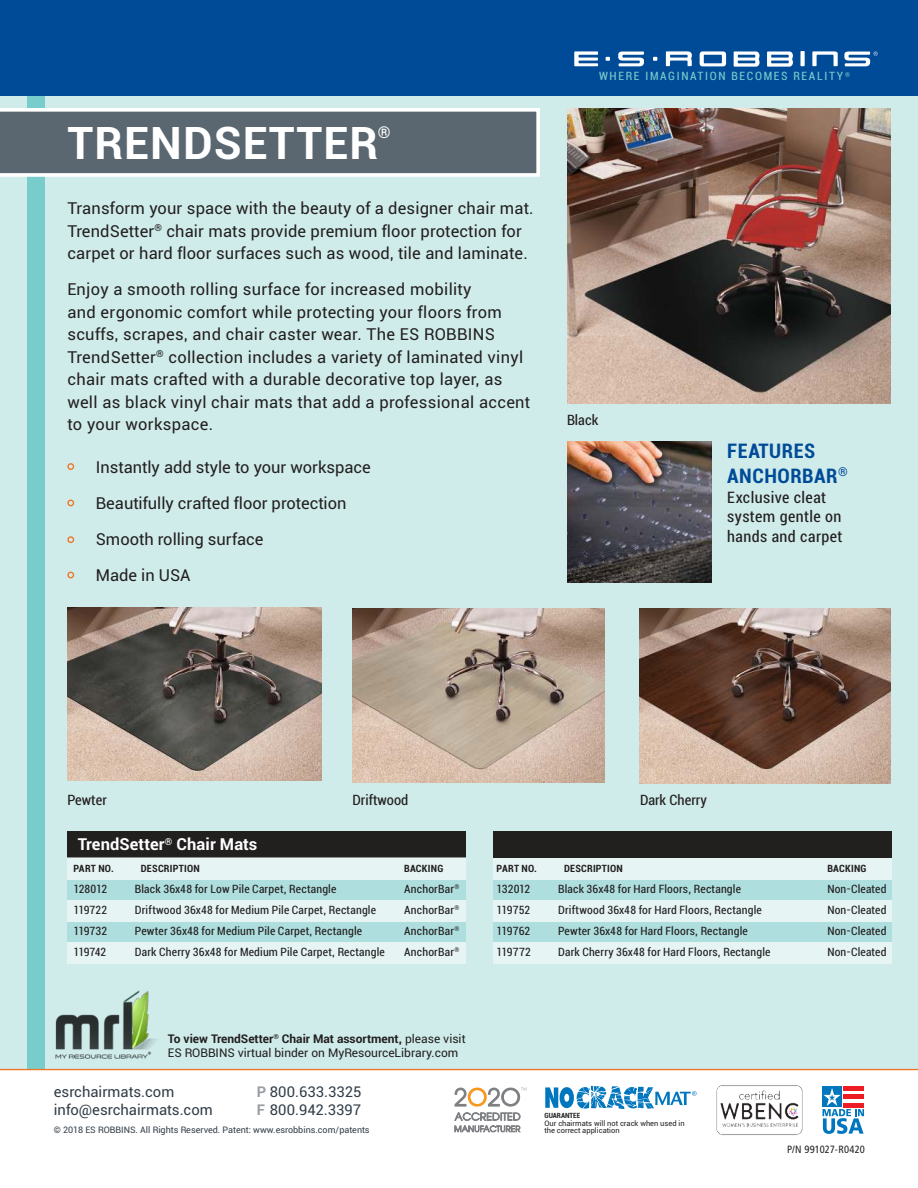
<style>
.page{position:relative;width:918px;height:1188px;background:#fff}
.page>*{position:absolute;margin:0;border:0;box-sizing:border-box;transform-origin:0 0}
.t1{font:700 45px "Roboto";letter-spacing:.025em;color:#fff}
.t2{font:700 condensed 21px/25.2px "Roboto";letter-spacing:.025em;color:#004b98}
.t3{font:16.5px/22.5px "Roboto";letter-spacing:.02em;color:#221f1f}
.t4{font:16.5px/36px "Roboto";color:#221f1f}
.t5{font:condensed 16.5px/19.8px "Roboto";letter-spacing:.025em;color:#221f1f}
.t6{font:700 16.5px "Roboto";letter-spacing:.005em;color:#fff}
.t7{font:16.35px "Roboto";color:#fff}
.t8{font:14.85px/17.9px "Roboto";color:#323e48}
.t9{font:condensed 14.85px "Roboto";color:#221f1f}
.t10{font:condensed 12px "Roboto";letter-spacing:.015em;color:#221f1f}
.t11{font:12px/14.4px "Roboto";color:#221f1f}
.t12{font:condensed 12px "Roboto";letter-spacing:.14em;color:#79cccc}
.t13{font:700 condensed 10.5px "Roboto";letter-spacing:.02em;color:#221f1f}
.t14{font:condensed 10.5px "Frutiger LT";letter-spacing:.015em;color:#221f1f}
.t15{font:9px "Roboto";color:#323e48}
.t16{font:7.5px "Roboto";color:#221f1f}
.t17{font:700 condensed 7.5px "Roboto";color:#221f1f}
.s1{font-weight:700}
.s2{font-weight:700;color:#989ea3}
</style>
<div class="page">
<div style="left:0;top:94px;width:918px;height:975px;background:#cfebea"></div>
<div style="left:493px;top:858px;width:399px;height:106px;background:#e6f4f4"></div>
<div style="left:27px;top:0;width:18px;height:1072px;background:#79cccc"></div>
<img style="left:55px;top:990px;width:101px;height:69px">
<div style="left:0;top:0;width:918px;height:95px;background:#004b98"></div>
<svg style="left:0;top:108px;width:540px;height:69px;background:#6c777f"></svg>
<svg style="left:700px;top:51px;width:26px;height:15px"></svg>
<div style="left:800px;top:51px;width:5px;height:15px;background:#fff"></div>
<svg style="left:666px;top:51px;width:26px;height:15px"></svg>
<svg style="left:653px;top:57px;width:4px;height:4px"></svg>
<svg style="left:606px;top:57px;width:4px;height:4px"></svg>
<svg style="left:574px;top:51px;width:24px;height:15px"></svg>
<svg style="left:618px;top:51px;width:26px;height:16px"></svg>
<svg style="left:812px;top:51px;width:26px;height:15px"></svg>
<svg style="left:734px;top:51px;width:26px;height:16px"></svg>
<svg style="left:767px;top:51px;width:26px;height:16px"></svg>
<svg style="left:844px;top:51px;width:34px;height:16px"></svg>
<div style="left:67px;top:500px;width:7px;height:6px;border:1px solid #ef7622;border-radius:50%"></div>
<div style="left:67px;top:536px;width:7px;height:7px;border:1px solid #ef7622;border-radius:50%"></div>
<div style="left:67px;top:572px;width:7px;height:6px;border:1px solid #ef7622;border-radius:50%"></div>
<div style="left:67px;top:463px;width:7px;height:7px;border:1px solid #ef7622;border-radius:50%"></div>
<svg style="left:0;top:1069px;width:918px;height:64px"></svg>
<svg style="left:545px;top:1086px;width:152px;height:23px"></svg>
<img style="left:715px;top:1085px;width:89px;height:50px">
<div style="left:822px;top:1086px;width:20px;height:21px;background:#0076bf"></div>
<div style="left:843px;top:1086px;width:21px;height:5px;background:#ed1c24"></div>
<svg style="left:823px;top:1088px;width:41px;height:46px"></svg>
<svg style="left:455px;top:1088px;width:71px;height:44px"></svg>
<img style="left:567px;top:108px;width:324px;height:296px">
<img style="left:567px;top:442px;width:145px;height:141px">
<div style="left:67px;top:831px;width:399px;height:27px;background:#221f1f"></div>
<div style="left:493px;top:880px;width:399px;height:20px;background:#afdede"></div>
<div style="left:493px;top:922px;width:399px;height:20px;background:#afdede"></div>
<div style="left:67px;top:858px;width:399px;height:106px;background:#e6f4f4"></div>
<div style="left:67px;top:880px;width:399px;height:19px;background:#afdede"></div>
<div style="left:67px;top:922px;width:399px;height:20px;background:#afdede"></div>
<div style="left:493px;top:831px;width:399px;height:27px;background:#221f1f"></div>
<img style="left:67px;top:608px;width:254px;height:173px">
<img style="left:353px;top:608px;width:251px;height:175px">
<img style="left:639px;top:608px;width:252px;height:175px">
<h1 class="t1" style="left:67px;top:125px;width:312px">TRENDSETTER</h1>
<p class="t7" style="left:378px;top:125px;width:14px">®</p>
<p class="t3" style="left:67px;top:198px;width:468px">Transform your space with the beauty of a designer chair mat.<br>TrendSetter<sup>®</sup> chair mats provide premium floor protection for carpet or hard floor surfaces such as wood, tile and laminate.</p>
<p class="t3" style="left:67px;top:279px;width:464px">Enjoy a smooth rolling surface for increased mobility<br>and ergonomic comfort while protecting your floors from scuffs, scrapes, and chair caster wear. The ES ROBBINS TrendSetter<sup>®</sup> collection includes a variety of laminated vinyl chair mats crafted with a durable decorative top layer, as well as black vinyl chair mats that add a professional accent to your workspace.</p>
<p class="t4" style="left:96px;top:450px;width:276px">Instantly add style to your workspace<br>Beautifully crafted floor protection<br>Smooth rolling surface<br>Made in USA</p>
<p class="t12" style="left:599px;top:72px;width:252px">WHERE IMAGINATION BECOMES REALITY<sup>®</sup></p>
<p class="t9" style="left:567px;top:414px;width:33px">Black</p>
<p class="t2" style="left:727px;top:438px;width:122px">FEATURES<br>ANCHORBAR<sup>®</sup></p>
<p class="t5" style="left:727px;top:488px;width:117px">Exclusive cleat system gentle on hands and carpet</p>
<p class="t9" style="left:67px;top:794px;width:41px">Pewter</p>
<p class="t9" style="left:353px;top:794px;width:57px">Driftwood</p>
<p class="t9" style="left:640px;top:794px;width:68px">Dark Cherry</p>
<p class="t6" style="left:78px;top:838px;width:181px">TrendSetter<sup>®</sup> Chair Mats</p>
<p class="t13" style="left:73px;top:863px;width:42px">PART NO.</p>
<p class="t13" style="left:141px;top:863px;width:60px">DESCRIPTION</p>
<p class="t13" style="left:404px;top:863px;width:41px">BACKING</p>
<p class="t10" style="left:73px;top:884px;width:35px">128012</p>
<p class="t10" style="left:135px;top:884px;width:203px">Black 36x48 for Low Pile Carpet, Rectangle</p>
<p class="t10" style="left:404px;top:884px;width:57px">AnchorBar<sup>®</sup></p>
<p class="t10" style="left:73px;top:905px;width:35px">119722</p>
<p class="t10" style="left:135px;top:905px;width:243px">Driftwood 36x48 for Medium Pile Carpet, Rectangle</p>
<p class="t10" style="left:404px;top:905px;width:57px">AnchorBar<sup>®</sup></p>
<p class="t10" style="left:73px;top:926px;width:35px">119732</p>
<p class="t10" style="left:135px;top:926px;width:229px">Pewter 36x48 for Medium Pile Carpet, Rectangle</p>
<p class="t10" style="left:404px;top:926px;width:57px">AnchorBar<sup>®</sup></p>
<p class="t10" style="left:73px;top:948px;width:35px">119742</p>
<p class="t10" style="left:135px;top:948px;width:252px">Dark Cherry 36x48 for Medium Pile Carpet, Rectangle</p>
<p class="t10" style="left:404px;top:948px;width:57px">AnchorBar<sup>®</sup></p>
<p class="t11" style="left:168px;top:1032px;width:299px"><span class="s1">To view TrendSetter</span><sup>®</sup> <span class="s1">Chair Mat assortment,</span> please visit<br>ES ROBBINS virtual binder on MyResourceLibrary.com</p>
<p class="t13" style="left:497px;top:863px;width:42px">PART NO.</p>
<p class="t13" style="left:564px;top:863px;width:60px">DESCRIPTION</p>
<p class="t13" style="left:827px;top:863px;width:41px">BACKING</p>
<p class="t10" style="left:497px;top:884px;width:35px">132012</p>
<p class="t10" style="left:558px;top:884px;width:184px">Black 36x48 for Hard Floors, Rectangle</p>
<p class="t10" style="left:827px;top:884px;width:61px">Non-Cleated</p>
<p class="t10" style="left:497px;top:905px;width:35px">119752</p>
<p class="t10" style="left:558px;top:905px;width:205px">Driftwood 36x48 for Hard Floors, Rectangle</p>
<p class="t10" style="left:827px;top:905px;width:61px">Non-Cleated</p>
<p class="t10" style="left:497px;top:926px;width:35px">119762</p>
<p class="t10" style="left:558px;top:926px;width:191px">Pewter 36x48 for Hard Floors, Rectangle</p>
<p class="t10" style="left:827px;top:926px;width:61px">Non-Cleated</p>
<p class="t10" style="left:497px;top:948px;width:36px">119772</p>
<p class="t10" style="left:558px;top:948px;width:214px">Dark Cherry 36x48 for Hard Floors, Rectangle</p>
<p class="t10" style="left:827px;top:948px;width:61px">Non-Cleated</p>
<p class="t8" style="left:54px;top:1084px;width:160px">esrchairmats.com info@esrchairmats.com</p>
<p class="t8" style="left:257px;top:1084px;width:106px"><span class="s2">P</span> 800.633.3325<br><span class="s2">F</span> 800.942.3397</p>
<p class="t17" style="left:544px;top:1111px;width:37px">GUARANTEE</p>
<p class="t16" style="left:544px;top:1120px;width:142px">Our chairmats will not crack when used in</p>
<p class="t15" style="left:54px;top:1126px;width:317px">© 2018 ES ROBBINS. All Rights Reserved. Patent: www.esrobbins.com/patents</p>
<p class="t16" style="left:544px;top:1127px;width:77px">the correct application</p>
<p class="t14" style="left:787px;top:1144px;width:79px">P/N 991027-R0420</p>
</div>
